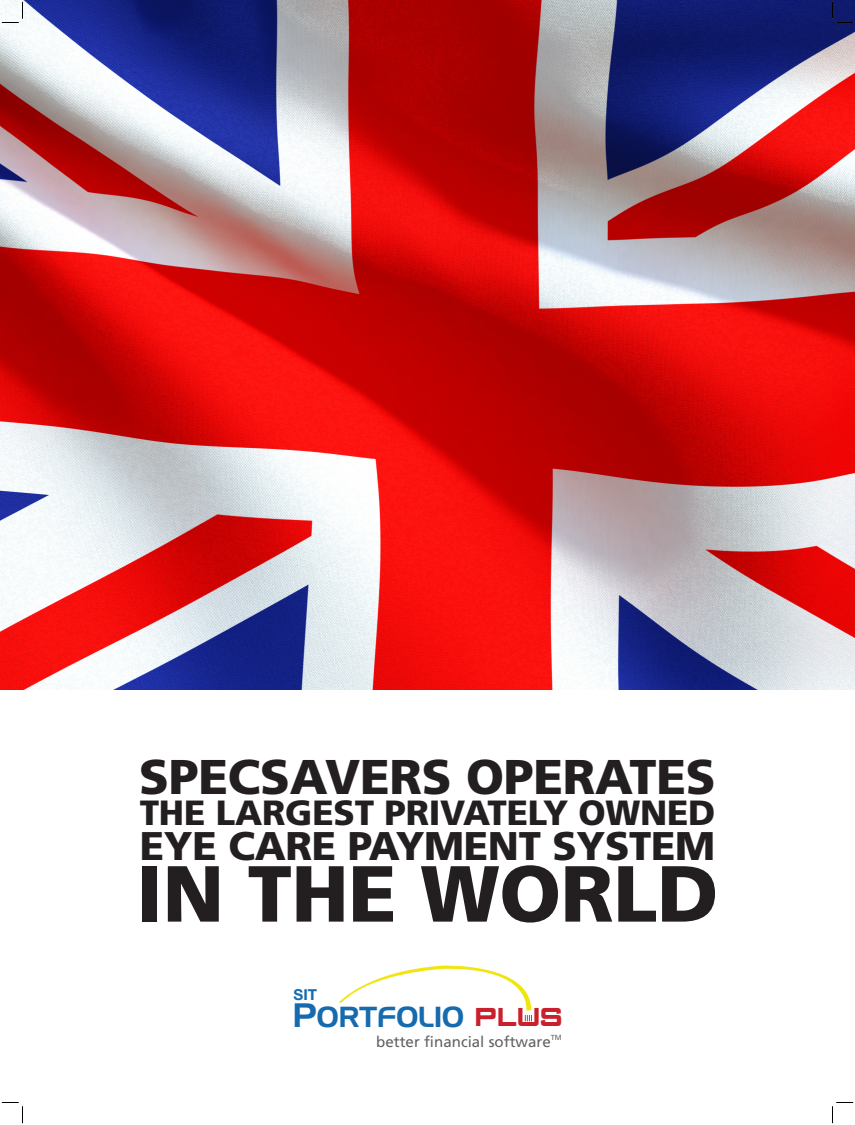
<style>
.page{position:relative;width:855px;height:1125px;background:#fff}
.page>*{position:absolute;margin:0;border:0;box-sizing:border-box;transform-origin:0 0}
.t1{font:900 79.38px "Frutiger";letter-spacing:-.005em;color:#231f20}
.t2{font:900 48.75px "Frutiger";letter-spacing:-.005em;color:#231f20}
.t3{font:900 40px "Frutiger";letter-spacing:-.01em;color:#231f20}
.t4{font:900 35px "Frutiger";letter-spacing:-.01em;color:#231f20}
.t5{font:28.25px "Handel Gothic BT";letter-spacing:-.005em;color:#166aae}
.t6{font:15.12px "Frutiger";color:#636366}
.t7{font:700 15.12px "Helvetica Neue";color:#146baf}
.s1{font-size:32.94px}
.s2{font-family:"Banque Gothique RR";font-weight:700;font-size:27.06px;color:#c9202b}
</style>
<div class="page">
<img style="left:0;top:0;width:855px;height:690px">
<svg style="left:339px;top:966px;width:193px;height:55px"></svg>
<svg style="left:2px;top:2px;width:21px;height:21px"></svg>
<svg style="left:2px;top:1102px;width:21px;height:21px"></svg>
<svg style="left:832px;top:2px;width:21px;height:21px"></svg>
<svg style="left:832px;top:1102px;width:21px;height:21px"></svg>
<h2 class="t2" style="left:139px;top:748px;width:578px">SPECSAVERS OPERATES</h2>
<h3 class="t4" style="left:140px;top:792px;width:577px">THE LARGEST PRIVATELY OWNED</h3>
<h3 class="t3" style="left:140px;top:822px;width:577px">EYE CARE PAYMENT SYSTEM</h3>
<h1 class="t1" style="left:136px;top:846px;width:584px">IN THE WORLD</h1>
<p class="t7" style="left:294px;top:985px;width:25px">SIT</p>
<h3 class="t5" style="left:292px;top:1000px;width:272px"><span class="s1">P</span>ORTFOLIO <span class="s2">PLUS</span></h3>
<p class="t6" style="left:376px;top:1033px;width:187px">better financial software<sup>TM</sup></p>
</div>
